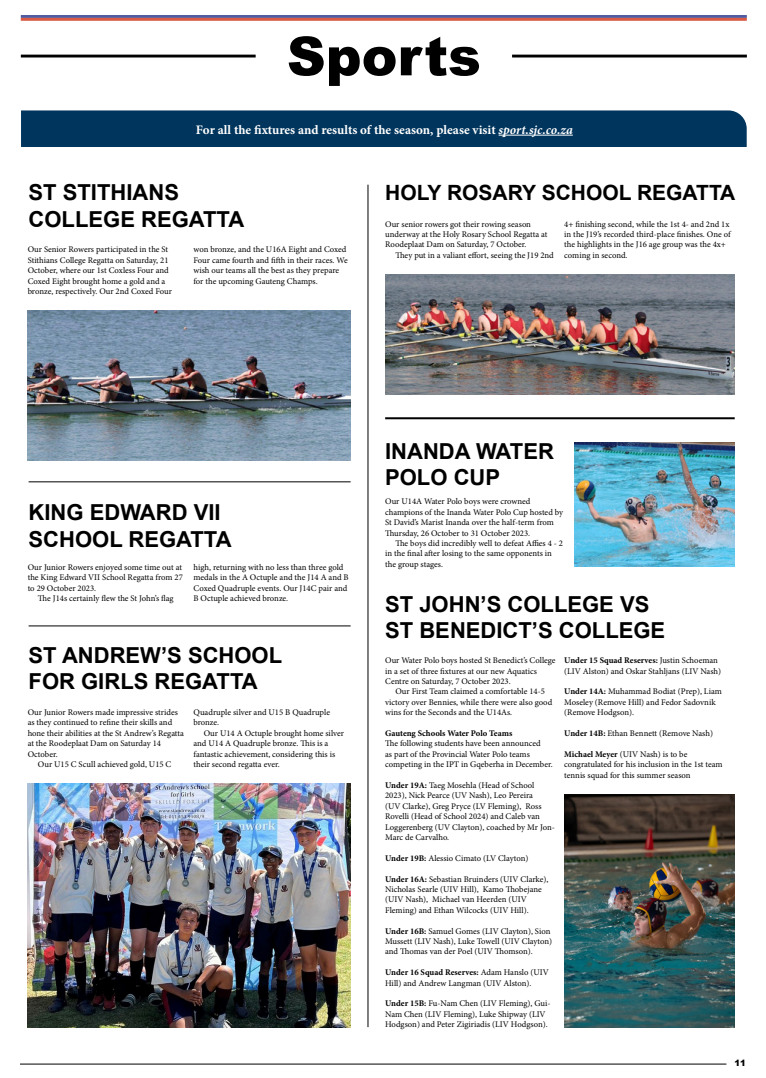
<style>
.page{position:relative;width:766px;height:1078px;background:#fff}
.page>*{position:absolute;margin:0;border:0;box-sizing:border-box;transform-origin:0 0}
.t1{font:900 53.8px "Arial";color:#000}
.t2{font:700 22px/26.4px "Arial";color:#000}
.t3{font:700 21px "Arial";color:#000}
.t4{font:700 13px "Minion Pro";color:#fff}
.t5{font:8.7px/10.4px "Minion Pro";color:#000}
.t6{font:700 8.7px "Minion Pro";letter-spacing:-.005em;color:#000}
.t7{font:900 8.7px "Arial";color:#000}
.s1{font-style:italic}
.s2{font-weight:700}
</style>
<div class="page">
<div style="left:21px;top:110px;width:725px;height:37px;background:#00365e"></div>
<img style="left:28px;top:310px;width:322px;height:151px">
<img style="left:28px;top:783px;width:322px;height:243px">
<img style="left:385px;top:274px;width:349px;height:120px">
<img style="left:574px;top:442px;width:160px;height:124px">
<img style="left:564px;top:794px;width:170px;height:232px">
<hr style="left:367px;top:185px;width:1px;height:841px;background:#000">
<hr style="left:21px;top:55px;width:234px;height:2px;background:#000">
<hr style="left:512px;top:55px;width:234px;height:2px;background:#000">
<hr style="left:21px;top:15px;width:725px;height:3px;background:#4f5b9e">
<hr style="left:21px;top:18px;width:725px;height:3px;background:#d95943">
<hr style="left:20px;top:1063px;width:706px;height:1px;background:#000">
<hr style="left:498px;top:135px;width:74px;height:1px;background:#fff">
<hr style="left:29px;top:481px;width:321px;height:1px;background:#000">
<hr style="left:29px;top:625px;width:321px;height:1px;background:#000">
<hr style="left:385px;top:417px;width:349px;height:2px;background:#000">
<h1 class="t1" style="left:287px;top:17px;width:195px">Sports</h1>
<h3 class="t4" style="left:196px;top:120px;width:378px">For all the fixtures and results of the season, please visit <span class="s1">sport.sjc.co.za</span></h3>
<h2 class="t2" style="left:29px;top:180px;width:217px">ST STITHIANS<br>COLLEGE REGATTA</h2>
<p class="t5" style="left:28px;top:244px;width:146px">Our Senior Rowers participated in the St Stithians College Regatta on Saturday, 21<br>October, where our 1st Coxless Four and Coxed Eight brought home a gold and a bronze, respectively. Our 2nd Coxed Four</p>
<p class="t5" style="left:193px;top:244px;width:156px">won bronze, and the U16A Eight and Coxed Four came fourth and fifth in their races. We wish our teams all the best as they prepare for the upcoming Gauteng Champs.</p>
<h3 class="t3" style="left:385px;top:179px;width:352px">HOLY ROSARY SCHOOL REGATTA</h3>
<p class="t5" style="left:385px;top:218px;width:164px">Our senior rowers got their rowing season underway at the Holy Rosary School Regatta at<br>Roodeplaat Dam on Saturday, 7 October.</p>
<p class="t5" style="left:395px;top:250px;width:160px">They put in a valiant effort, seeing the J19 2nd</p>
<p class="t5" style="left:564px;top:218px;width:168px">4+ finishing second, while the 1st 4- and 2nd 1x in the J19’s recorded third-place finishes. One of the highlights in the J16 age group was the 4x+ coming in second.</p>
<h2 class="t2" style="left:29px;top:500px;width:204px">KING EDWARD VII<br>SCHOOL REGATTA</h2>
<p class="t5" style="left:28px;top:562px;width:157px;text-align:justify">Our Junior Rowers enjoyed some time out at the King Edward VII School Regatta from 27 to 29 October 2023.</p>
<p class="t5" style="left:38px;top:593px;width:137px">The J14s certainly flew the St John’s flag</p>
<p class="t5" style="left:193px;top:562px;width:157px">high, returning with no less than three gold medals in the A Octuple and the J14 A and B Coxed Quadruple events. Our J14C pair and B Octuple achieved bronze.</p>
<h2 class="t2" style="left:29px;top:642px;width:255px">ST ANDREW’S SCHOOL<br>FOR GIRLS REGATTA</h2>
<p class="t5" style="left:28px;top:707px;width:158px">Our Junior Rowers made impressive strides as they continued to refine their skills and hone their abilities at the St Andrew’s Regatta at the Roodeplaat Dam on Saturday 14<br>October.</p>
<p class="t5" style="left:38px;top:758px;width:135px">Our U15 C Scull achieved gold, U15 C</p>
<p class="t5" style="left:193px;top:707px;width:138px">Quadruple silver and U15 B Quadruple bronze.</p>
<p class="t5" style="left:193px;top:727px;width:152px;text-indent:10px">Our U14 A Octuple brought home silver and U14 A Quadruple bronze. This is a fantastic achievement, considering this is their second regatta ever.</p>
<h2 class="t2" style="left:385px;top:438px;width:170px">INANDA WATER<br>POLO CUP</h2>
<p class="t5" style="left:385px;top:496px;width:179px">Our U14A Water Polo boys were crowned champions of the Inanda Water Polo Cup hosted by St David’s Marist Inanda over the half-term from Thursday, 26 October to 31 October 2023.</p>
<p class="t5" style="left:385px;top:538px;width:179px;text-indent:10px">The boys did incredibly well to defeat Affies 4 - 2 in the final after losing to the same opponents in the group stages.</p>
<h2 class="t2" style="left:385px;top:591px;width:281px">ST JOHN’S COLLEGE VS<br>ST BENEDICT’S COLLEGE</h2>
<p class="t5" style="left:385px;top:655px;width:172px">Our Water Polo boys hosted St Benedict’s College in a set of three fixtures at our new Aquatics<br>Centre on Saturday, 7 October 2023.</p>
<p class="t5" style="left:385px;top:686px;width:169px;text-indent:10px">Our First Team claimed a comfortable 14-5 victory over Bennies, while there were also good wins for the Seconds and the U14As.</p>
<p class="t6" style="left:385px;top:727px;width:129px">Gauteng Schools Water Polo Teams</p>
<p class="t5" style="left:385px;top:738px;width:169px">The following students have been announced<br>as part of the Provincial Water Polo teams competing in the IPT in Gqeberha in December.</p>
<p class="t5" style="left:385px;top:780px;width:171px"><span class="s2">Under 19A:</span> Taeg Mosehla (Head of School 2023), Nick Pearce (UV Nash), Leo Pereira<br>(UV Clarke), Greg Pryce (LV Fleming), Ross Rovelli (Head of School 2024) and Caleb van Loggerenberg (UV Clayton), coached by Mr Jon-Marc de Carvalho.</p>
<p class="t5" style="left:385px;top:852px;width:145px"><span class="s2">Under 19B:</span> Alessio Cimato (LV Clayton)</p>
<p class="t5" style="left:385px;top:873px;width:165px"><span class="s2">Under 16A:</span> Sebastian Bruinders (UIV Clarke), Nicholas Searle (UIV Hill), Kamo Thobejane (UIV Nash), Michael van Heerden (UIV Fleming) and Ethan Wilcocks (UIV Hill).</p>
<p class="t5" style="left:385px;top:925px;width:168px"><span class="s2">Under 16B:</span> Samuel Gomes (LIV Clayton), Sion<br>Mussett (LIV Nash), Luke Towell (UIV Clayton) and Thomas van der Poel (UIV Thomson).</p>
<p class="t5" style="left:385px;top:967px;width:165px"><span class="s2">Under 16 Squad Reserves:</span> Adam Hanslo (UIV<br>Hill) and Andrew Langman (UIV Alston).</p>
<p class="t5" style="left:385px;top:998px;width:167px"><span class="s2">Under 15B:</span> Fu-Nam Chen (LIV Fleming), Gui-<br>Nam Chen (LIV Fleming), Luke Shipway (LIV<br>Hodgson) and Peter Zigiriadis (LIV Hodgson).</p>
<p class="t5" style="left:564px;top:655px;width:158px"><span class="s2">Under 15 Squad Reserves:</span> Justin Schoeman (LIV Alston) and Oskar Stahljans (LIV Nash)</p>
<p class="t5" style="left:564px;top:686px;width:159px"><span class="s2">Under 14A:</span> Muhammad Bodiat (Prep), Liam<br>Moseley (Remove Hill) and Fedor Sadovnik (Remove Hodgson).</p>
<p class="t5" style="left:564px;top:728px;width:150px"><span class="s2">Under 14B:</span> Ethan Bennett (Remove Nash)</p>
<p class="t5" style="left:564px;top:748px;width:160px"><span class="s2">Michael Meyer</span> (UIV Nash) is to be congratulated for his inclusion in the 1st team tennis squad for this summer season</p>
<p class="t7" style="left:734px;top:1056px;width:13px">11</p>
</div>
